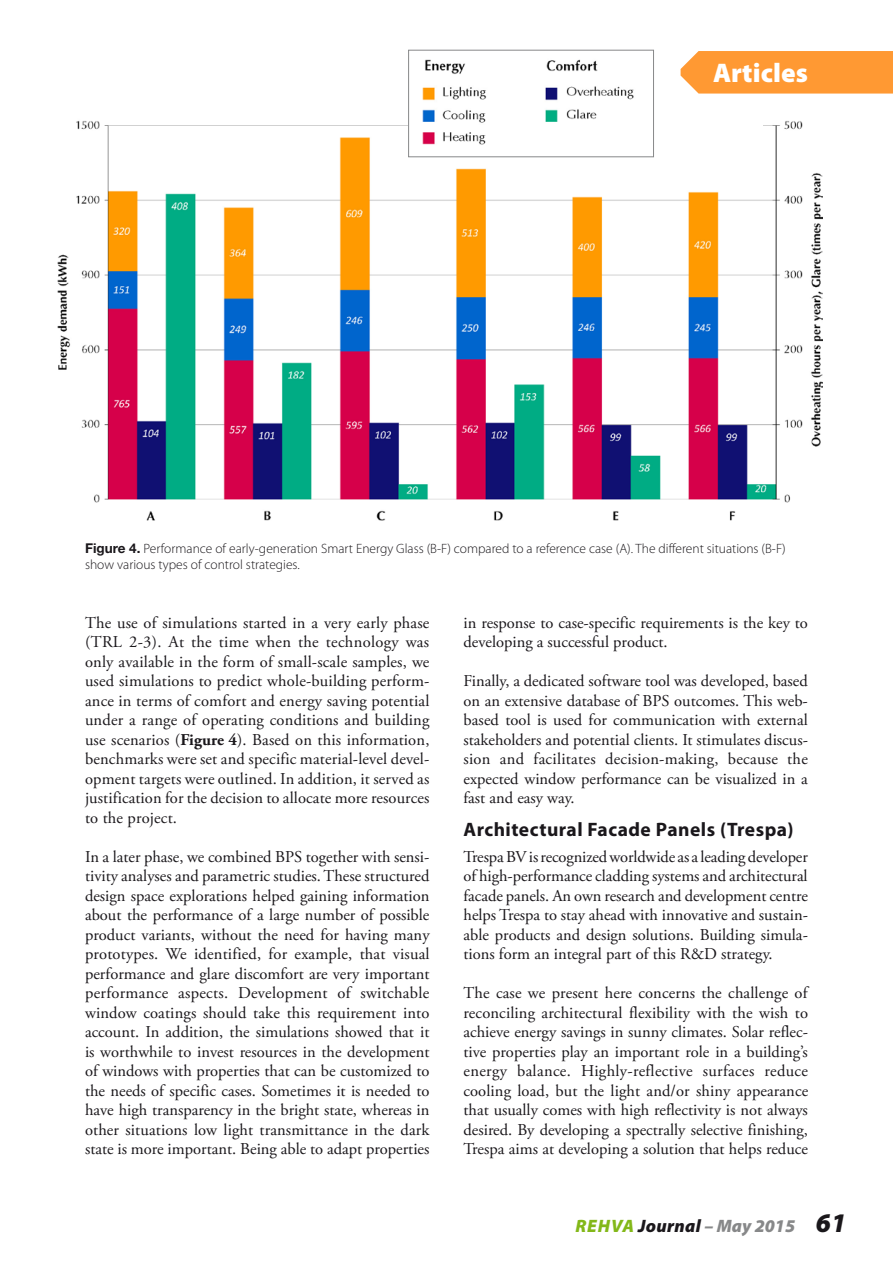
<style>
.page{position:relative;width:893px;height:1263px;background:#fff}
.page>*{position:absolute;margin:0;border:0;box-sizing:border-box;transform-origin:0 0}
.t1{font:900 27px "Myriad Pro";color:#fff}
.t2{font:700 19.5px "Myriad Pro";letter-spacing:.025em;color:#1a171b}
.t3{font:italic 900 18px "Myriad Pro";letter-spacing:.015em;color:#878889}
.t4{font:16.5px/19.5px "Adobe Garamond Pro";color:#1a171b;text-align:justify}
.t5{font:300 13.5px/16.2px "Myriad Pro";color:#1a171b}
.s1{font-family:"Helvetica Neue LT Std";font-weight:700}
.s2{font-weight:700}
.s3{color:#83b819}
.s4{color:#1a171b}
.s5{font-size:27px;color:#1a171b}
</style>
<div class="page">
<img style="left:57px;top:120px;width:765px;height:401px">
<div style="left:551px;top:95px;width:212px;height:91px;background:#fff"></div>
<img style="left:410px;top:59px;width:224px;height:96px">
<div style="left:408px;top:50px;width:246px;height:107px;border:1px solid #878889"></div>
<div style="left:681px;top:51px;width:212px;height:43px;background:#f93"></div>
<h1 class="t1" style="left:713px;top:54px;width:96px">Articles</h1>
<p class="t5" style="left:85px;top:540px;width:702px"><span class="s1">Figure 4.</span> Performance of early-generation Smart Energy Glass (B-F) compared to a reference case (A). The different situations (B-F) show various types of control strategies.</p>
<p class="t4" style="left:85px;top:613px;width:346px">The use of simulations started in a very early phase (TRL 2-3). At the time when the technology was only available in the form of small-scale samples, we used simulations to predict whole-building perform&shy;ance in terms of comfort and energy saving potential under a range of operating conditions and building use scenarios (<span class="s2">Figure 4</span>). Based on this information, benchmarks were set and specific material-level devel&shy;opment targets were outlined. In addition, it served as justification for the decision to allocate more resources to the project.</p>
<p class="t4" style="left:85px;top:847px;width:346px">In a later phase, we combined BPS together with sensi&shy;tivity analyses and parametric studies. These structured design space explorations helped gaining information about the performance of a large number of possible product variants, without the need for having many prototypes. We identified, for example, that visual performance and glare discomfort are very important performance aspects. Development of switchable window coatings should take this requirement into account. In addition, the simulations showed that it is worthwhile to invest resources in the development of windows with properties that can be customized to the needs of specific cases. Sometimes it is needed to have high transparency in the bright state, whereas in other situations low light transmittance in the dark state is more important. Being able to adapt properties</p>
<p class="t4" style="left:463px;top:613px;width:346px">in response to case-specific requirements is the key to developing a successful product.</p>
<p class="t4" style="left:463px;top:672px;width:346px">Finally, a dedicated software tool was developed, based on an extensive database of BPS outcomes. This web&shy;based tool is used for communication with external stakeholders and potential clients. It stimulates discus&shy;sion and facilitates decision-making, because the expected window performance can be visualized in a fast and easy way.</p>
<p class="t2" style="left:463px;top:817px;width:332px">Architectural Facade Panels (Trespa)</p>
<p class="t4" style="left:463px;top:847px;width:346px">Trespa BV is recognized worldwide as a leading developer of high-performance cladding systems and architectural facade panels. An own research and development centre helps Trespa to stay ahead with innovative and sustain&shy;able products and design solutions. Building simula&shy;tions form an integral part of this R&amp;D strategy.</p>
<p class="t4" style="left:463px;top:984px;width:346px">The case we present here concerns the challenge of reconciling architectural flexibility with the wish to achieve energy savings in sunny climates. Solar reflec&shy;tive properties play an important role in a building’s energy balance. Highly-reflective surfaces reduce cooling load, but the light and/or shiny appearance that usually comes with high reflectivity is not always desired. By developing a spectrally selective finishing, Trespa aims at developing a solution that helps reduce</p>
<p class="t3" style="left:575px;top:1214px;width:272px"><span class="s3">REHVA</span> <span class="s4">Journal</span> – May 2015 <span class="s5">61</span></p>
</div>
